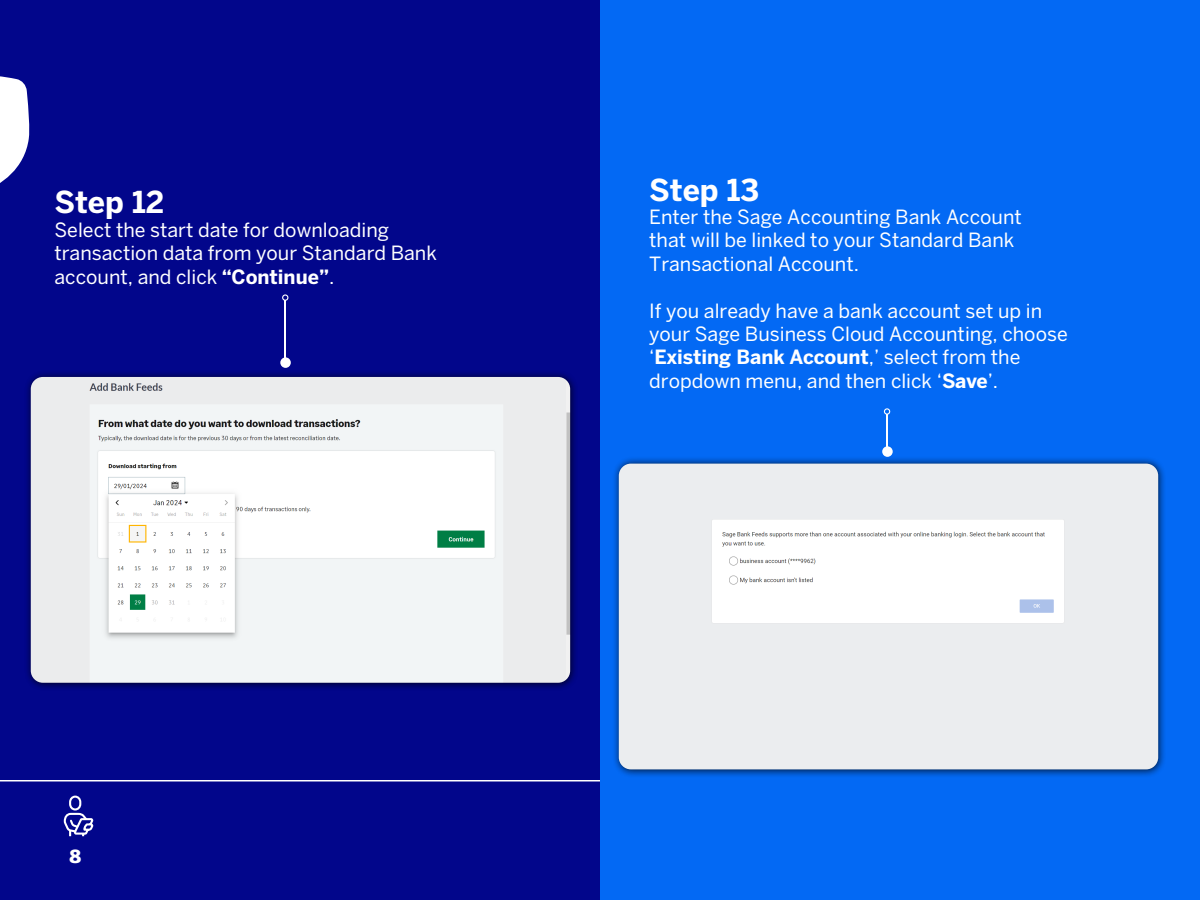
<style>
.page{position:relative;width:1200px;height:900px;background:#fff}
.page>*{position:absolute;margin:0;border:0;box-sizing:border-box;transform-origin:0 0}
.t1{font:700 30px "Benton Sans";color:#fff}
.t2{font:19.5px/23.4px "Benton Sans";color:#fff}
.t3{font:900 18px "Benton Sans";color:#fff}
.s1{font-weight:700}
</style>
<div class="page">
<div style="left:0;top:0;width:851px;height:900px;background:#02068b"></div>
<div style="left:600px;top:0;width:600px;height:900px;background:#0369f4"></div>
<svg style="left:0;top:76px;width:30px;height:107px"></svg>
<hr style="left:0;top:780px;width:600px;height:2px;background:#fff">
<div style="left:69px;top:796px;width:12px;height:15px;border:2px solid #fff;border-radius:5px"></div>
<svg style="left:63px;top:812px;width:31px;height:25px"></svg>
<div style="left:24px;top:370px;width:554px;height:321px;background:#000;opacity:.75"></div>
<img style="left:31px;top:377px;width:539px;height:306px">
<div style="left:612px;top:457px;width:554px;height:321px;background:#000;opacity:.75"></div>
<img style="left:619px;top:464px;width:539px;height:305px">
<div style="left:280px;top:357px;width:11px;height:11px;background:#fff;border-radius:50%"></div>
<div style="left:282px;top:294px;width:6px;height:7px;border:1px solid #fff;border-radius:50%"></div>
<hr style="left:284px;top:300px;width:2px;height:59px;background:#fff">
<div style="left:882px;top:446px;width:11px;height:11px;background:#fff;border-radius:50%"></div>
<div style="left:884px;top:408px;width:6px;height:7px;border:1px solid #fff;border-radius:50%"></div>
<hr style="left:886px;top:414px;width:2px;height:34px;background:#fff">
<p class="t1" style="left:54px;top:184px;width:111px">Step 12</p>
<p class="t2" style="left:54px;top:218px;width:384px">Select the start date for downloading transaction data from your Standard Bank account, and click <span class="s1">“Continue”</span>.</p>
<p class="t3" style="left:70px;top:845px;width:13px">8</p>
<p class="t1" style="left:649px;top:171px;width:111px">Step 13</p>
<p class="t2" style="left:649px;top:205px;width:374px">Enter the Sage Accounting Bank Account that will be linked to your Standard Bank<br>Transactional Account.</p>
<p class="t2" style="left:649px;top:299px;width:420px">If you already have a bank account set up in your Sage Business Cloud Accounting, choose ‘<span class="s1">Existing Bank Account</span>,’ select from the dropdown menu, and then click ‘<span class="s1">Save</span>’.</p>
</div>
